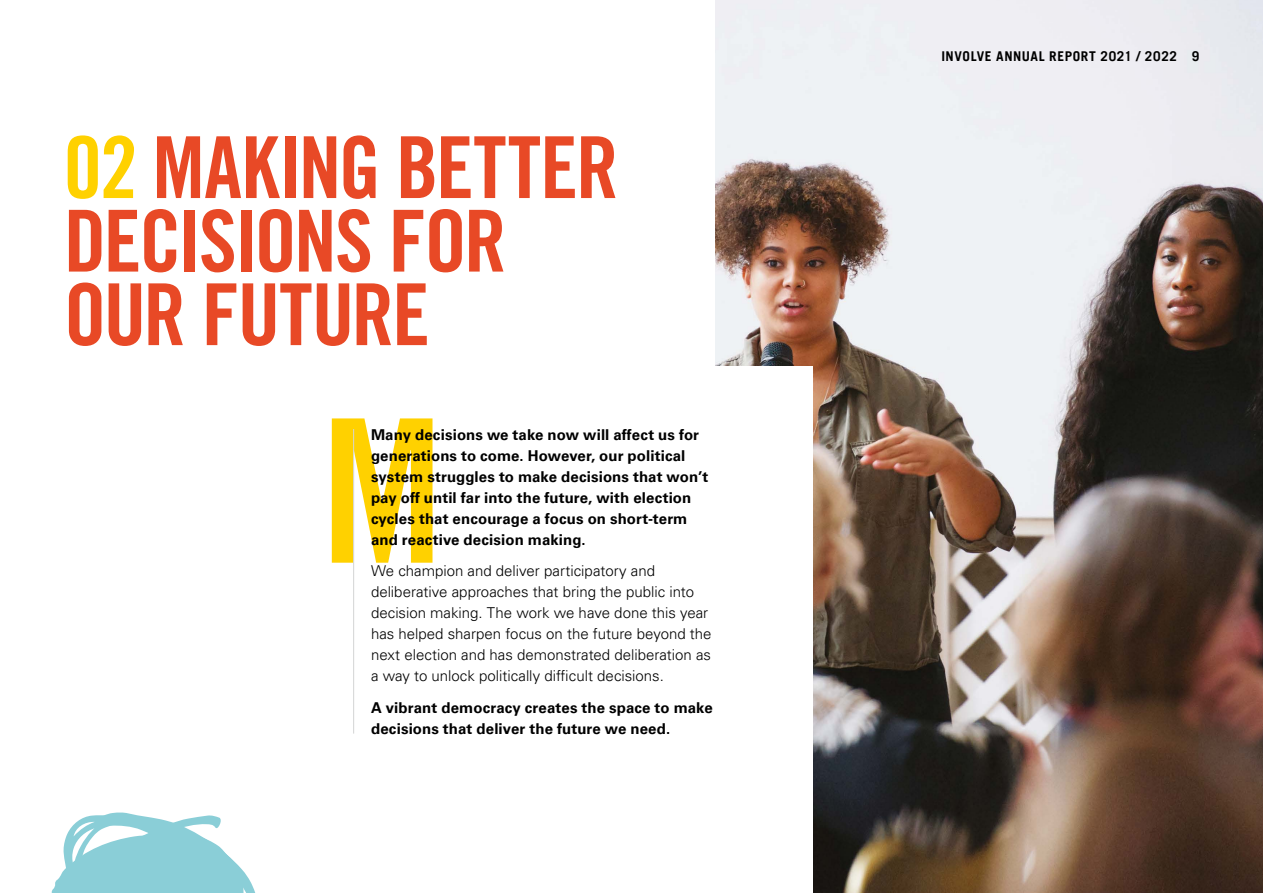
<style>
.page{position:relative;width:1263px;height:893px;background:#fff}
.page>*{position:absolute;margin:0;border:0;box-sizing:border-box;transform-origin:0 0}
.t1{font:199.8px "Trade Gothic LT Pro Bd Cn 20";color:#ffd100}
.t2{font:85.5px/73.5px "Trade Gothic LT Pro Bd Cn 20";letter-spacing:-.025em;color:#e84926}
.t3{font:700 15px/21px "Univers LT Pro 65";letter-spacing:.005em;color:#000}
.t4{font:300 15px/21px "Univers LT Pro 45";color:#000}
.t5{font:700 13.5px "Trade Gothic LT Pro";letter-spacing:.05em;color:#000}
.s1{color:#ffd100}
</style>
<div class="page">
<img style="left:715px;top:0;width:548px;height:893px">
<div style="left:217px;top:366px;width:595px;height:527px;background:#fff"></div>
<svg style="left:51px;top:812px;width:205px;height:81px"></svg>
<hr style="left:353px;top:429px;width:1px;height:305px;background:#d3d5d5">
<h2 class="t2" style="left:64px;top:130px;width:556px"><span class="s1">02</span> MAKING BETTER<br>DECISIONS FOR<br>OUR FUTURE</h2>
<h1 class="t1" style="left:321px;top:370px;width:124px">M</h1>
<p class="t3" style="left:371px;top:423px;width:339px">Many decisions we take now will affect us for generations to come. However, our political system struggles to make decisions that won’t pay off until far into the future, with election cycles that encourage a focus on short-term and reactive decision making.</p>
<p class="t4" style="left:371px;top:560px;width:342px">We champion and deliver participatory and deliberative approaches that bring the public into decision making. The work we have done this year has helped sharpen focus on the future beyond the next election and has demonstrated deliberation as a way to unlock politically difficult decisions.</p>
<p class="t3" style="left:371px;top:696px;width:343px">A vibrant democracy creates the space to make decisions that deliver the future we need.</p>
<p class="t5" style="left:941px;top:48px;width:259px">INVOLVE ANNUAL REPORT 2021 / 2022 9</p>
</div>
